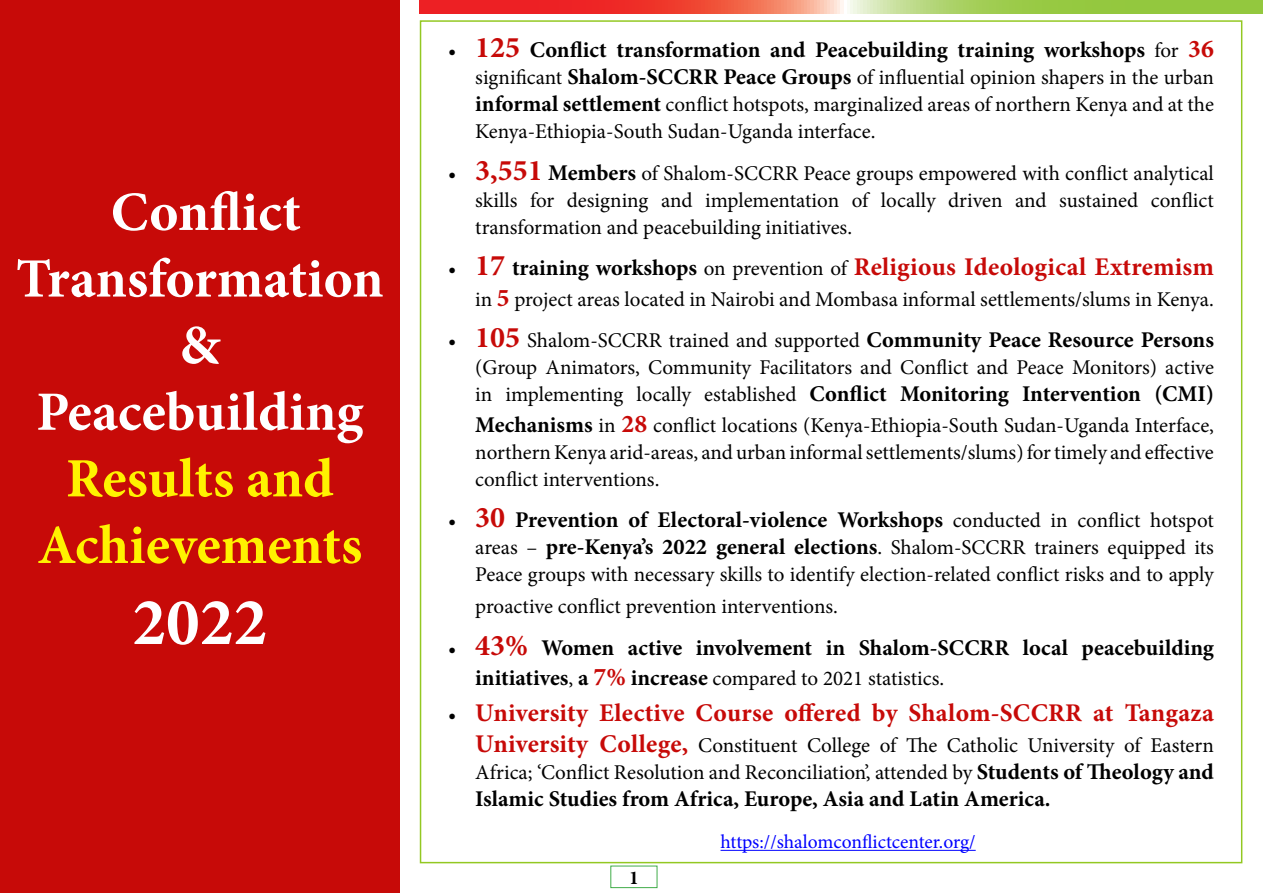
<style>
.page{position:relative;width:1263px;height:893px;background:#fff}
.page>*{position:absolute;margin:0;border:0;box-sizing:border-box;transform-origin:0 0}
.t1{font:700 67.5px "Minion Pro";color:#fff}
.t2{font:700 55.5px/66.6px "Minion Pro";color:#fff;text-align:center}
.t3{font:700 55.5px/66.6px "Minion Pro";color:#fff200;text-align:center}
.t4{font:700 25.5px "Minion Pro";letter-spacing:.01em;color:#c70a08}
.t5{font:700 22.5px "Minion Pro";color:#000}
.t6{font:21px/27px "Minion Pro";color:#000;text-align:justify}
.t7{font:19.5px "Minion Pro";letter-spacing:-.005em;color:#00f}
.t8{font:700 19.5px "Minion Pro";color:#000}
.s1{font-weight:400;font-size:21px}
.s2{font-size:30px;color:#c70a08}
.s3{font-size:25.5px;color:#c70a08}
.s4{font-weight:700;font-size:22.5px}
.s5{font-weight:700;font-size:30px;color:#c70a08}
.s6{font-weight:400;font-size:21px;color:#000}
.s7{font-size:30px}
.s8{font-size:22.5px;color:#000}
.s9{font-weight:700;font-size:25.5px;color:#c70a08}
</style>
<div class="page">
<hr style="left:720px;top:850px;width:256px;height:1px;background:#00f">
<div style="left:0;top:0;width:399px;height:893px;background:#c70a08"></div>
<svg style="left:420px;top:0;width:843px;height:14px"></svg>
<div style="left:610px;top:866px;width:47px;height:22px;border:1px solid #41ad49"></div>
<h2 class="t2" style="left:16px;top:178px;width:369px">Conflict<br>Transformation &amp;<br>Peacebuilding</h2>
<h2 class="t3" style="left:37px;top:445px;width:326px">Results and<br>Achievements</h2>
<h1 class="t1" style="left:132px;top:575px;width:136px">2022</h1>
<p class="t5" style="left:448px;top:34px;width:767px"><span class="s1">•</span> <span class="s2">125</span> Conflict transformation and Peacebuilding training workshops <span class="s1">for</span> <span class="s3">36</span></p>
<p class="t6" style="left:475px;top:64px;width:740px">significant <span class="s4">Shalom-SCCRR Peace Groups</span> of influential opinion shapers in the urban <span class="s4">informal settlement</span> conflict hotspots, marginalized areas of northern Kenya and at the Kenya-Ethiopia-South Sudan-Uganda interface.</p>
<p class="t6" style="left:475px;top:159px;width:740px;text-indent:-27px">• <span class="s5">3,551</span> <span class="s4">Members</span> of Shalom-SCCRR Peace groups empowered with conflict analytical skills for designing and implementation of locally driven and sustained conflict transformation and peacebuilding initiatives.</p>
<p class="t4" style="left:448px;top:249px;width:767px"><span class="s6">•</span> <span class="s7">17</span> <span class="s8">training workshops</span> <span class="s6">on prevention of</span> Religious Ideological Extremism</p>
<p class="t6" style="left:475px;top:285px;width:740px">in <span class="s9">5</span> project areas located in Nairobi and Mombasa informal settlements/slums in Kenya.</p>
<p class="t6" style="left:448px;top:327px;width:767px;text-align:right">• <span class="s5">105</span> Shalom-SCCRR trained and supported <span class="s4">Community Peace Resource Persons </span>(Group Animators, Community Facilitators and Conflict and Peace Monitors) active</p>
<p class="t5" style="left:475px;top:378px;width:740px"><span class="s1">in implementing locally established</span> Conflict Monitoring Intervention (CMI)</p>
<p class="t6" style="left:475px;top:411px;width:740px"><span class="s4">Mechanisms</span> in <span class="s9">28</span> conflict locations (Kenya-Ethiopia-South Sudan-Uganda Interface, northern Kenya arid-areas, and urban informal settlements/slums) for timely and effective conflict interventions.</p>
<p class="t5" style="left:448px;top:504px;width:767px"><span class="s1">•</span> <span class="s2">30</span> Prevention of Electoral-violence Workshops <span class="s1">conducted in conflict hotspot</span></p>
<p class="t6" style="left:475px;top:534px;width:740px">areas – <span class="s4">pre-Kenya’s 2022 general elections</span>. Shalom-SCCRR trainers equipped its<br>Peace groups with necessary skills to identify election-related conflict risks and to apply</p>
<p class="t6" style="left:475px;top:593px;width:364px">proactive conflict prevention interventions.</p>
<p class="t5" style="left:448px;top:632px;width:767px"><span class="s1">•</span> <span class="s2">43%</span> Women active involvement in Shalom-SCCRR local peacebuilding</p>
<p class="t6" style="left:475px;top:665px;width:470px"><span class="s4">initiatives</span>, <span class="s4">a</span> <span class="s9">7%</span> <span class="s4">increase</span> compared to 2021 statistics.</p>
<p class="t4" style="left:448px;top:695px;width:767px"><span class="s6">•</span> University Elective Course offered by Shalom-SCCRR at Tangaza</p>
<p class="t6" style="left:475px;top:732px;width:740px"><span class="s9">University College,</span> Constituent College of The Catholic University of Eastern<br>Africa; ‘Conflict Resolution and Reconciliation’, attended by <span class="s4">Students of Theology and</span></p>
<p class="t5" style="left:475px;top:783px;width:577px">Islamic Studies from Africa, Europe, Asia and Latin America.</p>
<p class="t7" style="left:720px;top:829px;width:257px">https://shalomconflictcenter.org/</p>
<p class="t8" style="left:629px;top:864px;width:11px">1</p>
</div>
